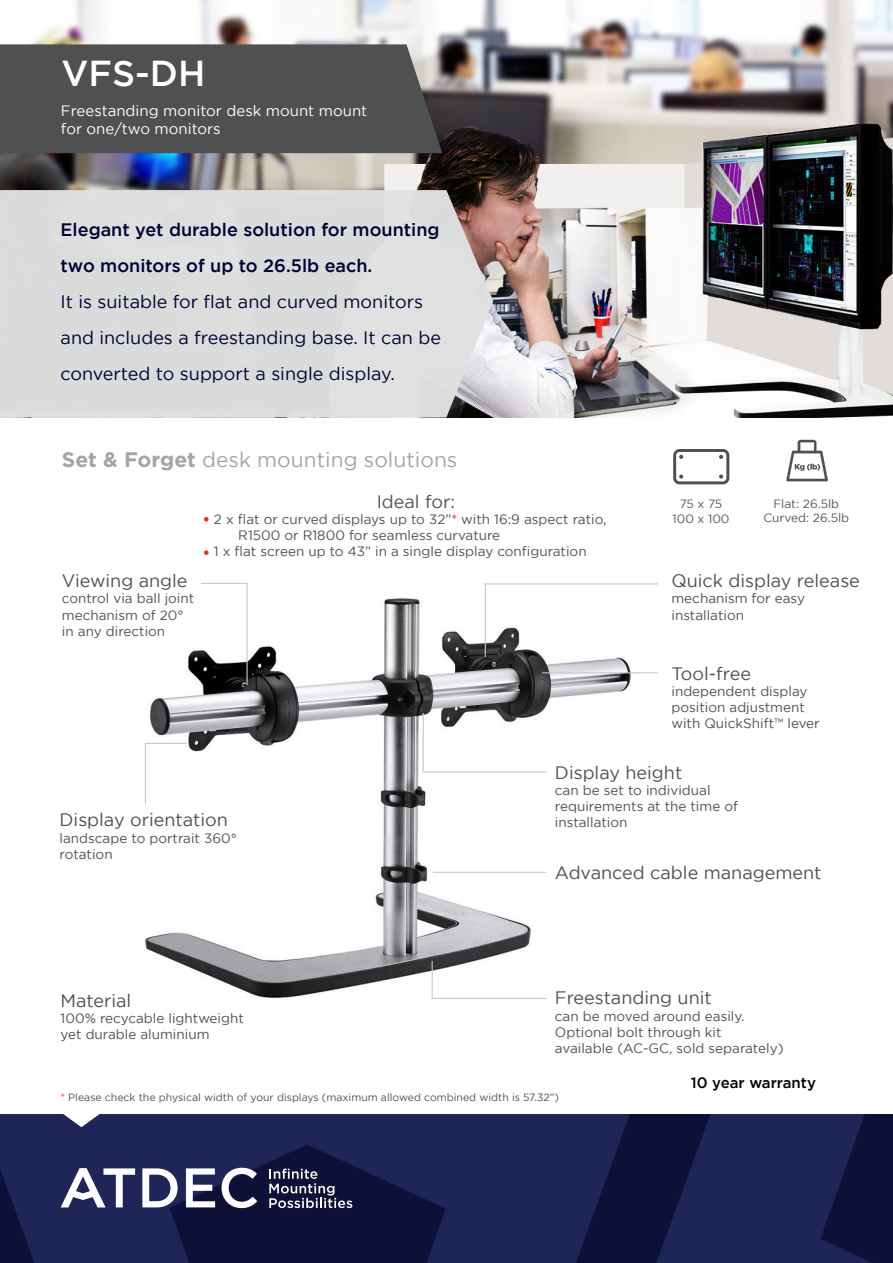
<style>
.page{position:relative;width:893px;height:1263px;background:#fff}
.page>*{position:absolute;margin:0;border:0;box-sizing:border-box;transform-origin:0 0}
.t1{font:500 36px "Gotham";color:#fff}
.t2{font:21px "Gotham";color:#a3a5a8}
.t3{font:18px/36px "Gotham";color:#000034}
.t4{font:18px "Gotham";color:#4f5052}
.t5{font:500 18px/36px "Gotham";color:#000034}
.t6{font:18px "Gotham";color:#4f5152}
.t7{font:15px/18px "Gotham";color:#fff}
.t8{font:500 15px "Gotham";color:#000}
.t9{font:13.5px/16.2px "Gotham";color:#4f5052}
.t10{font:13.5px/16.2px "Gotham";color:#4f5152}
.t11{font:12px "Gotham";color:#545554}
.t12{font:10.5px "Gotham";color:#4f5052}
.s1{font-weight:700}
.s2{color:#df1f26}
.s3{color:#ee3229}
</style>
<div class="page">
<img style="left:145px;top:588px;width:497px;height:411px">
<img style="left:0;top:0;width:893px;height:417px">
<div style="left:0;top:190px;width:493px;height:227px;background:#dbdbdb"></div>
<div style="left:0;top:44px;width:442px;height:109px;background:#4f5052"></div>
<svg style="left:673px;top:449px;width:56px;height:35px"></svg>
<svg style="left:786px;top:440px;width:42px;height:41px"></svg>
<img style="left:0;top:1114px;width:893px;height:149px">
<svg style="left:269px;top:1168px;width:83px;height:40px;background:#424563"></svg>
<svg style="left:61px;top:1168px;width:74px;height:39px"></svg>
<svg style="left:142px;top:1168px;width:36px;height:39px"></svg>
<svg style="left:186px;top:1168px;width:29px;height:39px"></svg>
<svg style="left:222px;top:1168px;width:35px;height:40px"></svg>
<svg style="left:44px;top:1114px;width:75px;height:13px"></svg>
<hr style="left:247px;top:583px;width:1px;height:102px;background:#c6c8c9">
<hr style="left:201px;top:583px;width:46px;height:1px;background:#c6c8c9">
<hr style="left:485px;top:583px;width:1px;height:74px;background:#c6c8c9">
<hr style="left:485px;top:583px;width:173px;height:1px;background:#c6c8c9">
<hr style="left:542px;top:672px;width:116px;height:1px;background:#c6c8c9">
<hr style="left:423px;top:713px;width:1px;height:60px;background:#c6c8c9">
<hr style="left:424px;top:771px;width:122px;height:2px;background:#c6c8c9">
<hr style="left:145px;top:743px;width:1px;height:62px;background:#c6c8c9">
<hr style="left:433px;top:872px;width:113px;height:1px;background:#c6c8c9">
<hr style="left:432px;top:961px;width:1px;height:38px;background:#c6c8c9">
<hr style="left:432px;top:998px;width:114px;height:1px;background:#c6c8c9">
<hr style="left:146px;top:743px;width:41px;height:1px;background:#c6c8c9">
<svg style="left:204px;top:517px;width:5px;height:4px"></svg>
<svg style="left:204px;top:550px;width:5px;height:5px"></svg>
<p class="t1" style="left:62px;top:53px;width:145px">VFS-DH</p>
<p class="t7" style="left:61px;top:102px;width:308px">Freestanding monitor desk mount mount for one/two monitors</p>
<p class="t5" style="left:61px;top:212px;width:381px">Elegant yet durable solution for mounting two monitors of up to 26.5lb each.</p>
<p class="t3" style="left:61px;top:284px;width:382px">It is suitable for flat and curved monitors and includes a freestanding base. It can be converted to support a single display.</p>
<p class="t2" style="left:62px;top:448px;width:397px"><span class="s1">Set &amp; Forget</span> desk mounting solutions</p>
<p class="t6" style="left:62px;top:571px;width:127px">Viewing angle</p>
<p class="t10" style="left:62px;top:590px;width:134px">control via ball joint mechanism of 20°</p>
<p class="t10" style="left:62px;top:623px;width:105px">in any direction</p>
<p class="t6" style="left:377px;top:491px;width:80px">Ideal for:</p>
<p class="t10" style="left:214px;top:511px;width:394px">2 x flat or curved displays up to 32”<span class="s2">*</span> with 16:9 aspect ratio,</p>
<p class="t10" style="left:238px;top:527px;width:263px">R1500 or R1800 for seamless curvature</p>
<p class="t10" style="left:214px;top:543px;width:374px">1 x flat screen up to 43” in a single display configuration</p>
<p class="t11" style="left:680px;top:497px;width:44px">75 x 75</p>
<p class="t11" style="left:672px;top:512px;width:58px">100 x 100</p>
<p class="t11" style="left:773px;top:497px;width:67px">Flat: 26.5lb</p>
<p class="t11" style="left:763px;top:511px;width:87px">Curved: 26.5lb</p>
<p class="t6" style="left:671px;top:571px;width:190px">Quick display release</p>
<p class="t10" style="left:671px;top:590px;width:135px">mechanism for easy</p>
<p class="t10" style="left:671px;top:606px;width:74px">installation</p>
<p class="t4" style="left:671px;top:663px;width:81px">Tool-free</p>
<p class="t9" style="left:671px;top:683px;width:138px">independent display</p>
<p class="t9" style="left:671px;top:699px;width:135px">position adjustment</p>
<p class="t9" style="left:671px;top:715px;width:150px">with QuickShift™ lever</p>
<p class="t4" style="left:555px;top:762px;width:129px">Display height</p>
<p class="t9" style="left:555px;top:782px;width:185px">can be set to individual requirements at the time of</p>
<p class="t4" style="left:60px;top:810px;width:170px">Display orientation</p>
<p class="t9" style="left:555px;top:814px;width:74px">installation</p>
<p class="t9" style="left:60px;top:829px;width:179px">landscape to portrait 360° rotation</p>
<p class="t4" style="left:555px;top:863px;width:268px">Advanced cable management</p>
<p class="t4" style="left:61px;top:990px;width:72px">Material</p>
<p class="t9" style="left:61px;top:1010px;width:185px">100% recycable lightweight</p>
<p class="t9" style="left:61px;top:1026px;width:150px">yet durable aluminium</p>
<p class="t4" style="left:555px;top:988px;width:158px">Freestanding unit</p>
<p class="t9" style="left:555px;top:1007px;width:191px">can be moved around easily.</p>
<p class="t9" style="left:555px;top:1024px;width:168px">Optional bolt through kit</p>
<p class="t9" style="left:555px;top:1040px;width:230px">available (AC-GC, sold separately)</p>
<p class="t8" style="left:691px;top:1074px;width:126px">10 year warranty</p>
<p class="t12" style="left:61px;top:1092px;width:500px"><span class="s3">*</span> Please check the physical width of your displays (maximum allowed combined width is 57.32”)</p>
</div>
